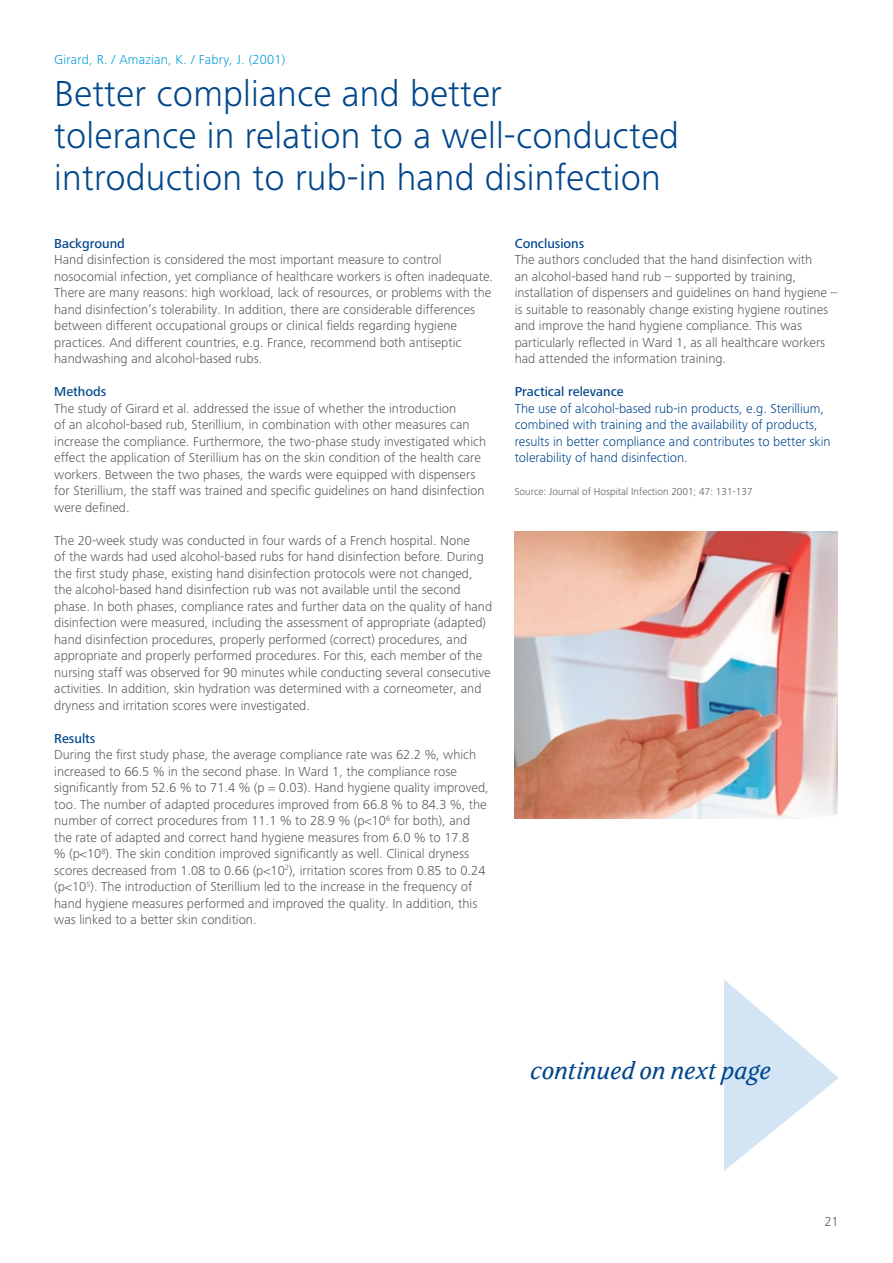
<style>
.page{position:relative;width:893px;height:1263px;background:#fff}
.page>*{position:absolute;margin:0;border:0;box-sizing:border-box;transform-origin:0 0}
.t1{font:300 37.5px/42px "Frutiger Next LTW1 G";letter-spacing:.005em;color:#00468b}
.t2{font:italic 27px "FS Sally";color:#00468b}
.t3{font:300 13.5px/16.5px "Frutiger Next LTW1 G";color:#58595b}
.t4{font:300 13.5px/16.5px "Frutiger Next LTW1 G";color:#00468b}
.t5{font:500 13.5px "Frutiger Next LTW1 G";color:#00468b}
.t6{font:300 13.5px "Frutiger Next LTW1 G";letter-spacing:.015em;color:#009cd8}
.t7{font:300 10.5px "Frutiger Next LTW1 G";color:#58595b}
</style>
<div class="page">
<img style="left:515px;top:531px;width:323px;height:288px">
<svg style="left:724px;top:979px;width:115px;height:192px"></svg>
<p class="t6" style="left:54px;top:52px;width:233px">Girard, R. / Amazian, K. / Fabry, J. (2001)</p>
<h1 class="t1" style="left:54px;top:72px;width:626px">Better compliance and better<br>tolerance in relation to a well-conducted introduction to rub-in hand disinfection</h1>
<p class="t5" style="left:54px;top:236px;width:72px">Background</p>
<p class="t3" style="left:54px;top:252px;width:440px">Hand disinfection is considered the most important measure to control nosocomial infection, yet compliance of healthcare workers is often inadequate.<br>There are many reasons: high workload, lack of resources, or problems with the hand disinfection’s tolerability. In addition, there are considerable differences between different occupational groups or clinical fields regarding hygiene practices. And different countries, e.g. France, recommend both antiseptic handwashing and alcohol-based rubs.</p>
<p class="t5" style="left:54px;top:384px;width:54px">Methods</p>
<p class="t3" style="left:54px;top:400px;width:433px">The study of Girard et al. addressed the issue of whether the introduction<br>of an alcohol-based rub, Sterillium, in combination with other measures can increase the compliance. Furthermore, the two-phase study investigated which effect the application of Sterillium has on the skin condition of the health care workers. Between the two phases, the wards were equipped with dispensers for Sterillium, the staff was trained and specific guidelines on hand disinfection were defined.</p>
<p class="t3" style="left:54px;top:532px;width:439px">The 20-week study was conducted in four wards of a French hospital. None<br>of the wards had used alcohol-based rubs for hand disinfection before. During the first study phase, existing hand disinfection protocols were not changed, the alcohol-based hand disinfection rub was not available until the second phase. In both phases, compliance rates and further data on the quality of hand disinfection were measured, including the assessment of appropriate (adapted) hand disinfection procedures, properly performed (correct) procedures, and appropriate and properly performed procedures. For this, each member of the nursing staff was observed for 90 minutes while conducting several consecutive activities. In addition, skin hydration was determined with a corneometer, and dryness and irritation scores were investigated.</p>
<p class="t5" style="left:54px;top:731px;width:43px">Results</p>
<p class="t3" style="left:54px;top:747px;width:436px">During the first study phase, the average compliance rate was 62.2 %, which increased to 66.5 % in the second phase. In Ward 1, the compliance rose significantly from 52.6 % to 71.4 % (p = 0.03). Hand hygiene quality improved, too. The number of adapted procedures improved from 66.8 % to 84.3 %, the number of correct procedures from 11.1 % to 28.9 % (p&lt;10<sup>6</sup> for both), and the rate of adapted and correct hand hygiene measures from 6.0 % to 17.8<br>% (p&lt;10<sup>8</sup>). The skin condition improved significantly as well. Clinical dryness scores decreased from 1.08 to 0.66 (p&lt;10<sup>2</sup>), irritation scores from 0.85 to 0.24 (p&lt;10<sup>5</sup>). The introduction of Sterillium led to the increase in the frequency of hand hygiene measures performed and improved the quality. In addition, this was linked to a better skin condition.</p>
<p class="t5" style="left:515px;top:236px;width:71px">Conclusions</p>
<p class="t3" style="left:515px;top:252px;width:324px">The authors concluded that the hand disinfection with<br>an alcohol-based hand rub – supported by training, installation of dispensers and guidelines on hand hygiene – is suitable to reasonably change existing hygiene routines and improve the hand hygiene compliance. This was particularly reflected in Ward 1, as all healthcare workers had attended the information training.</p>
<p class="t5" style="left:515px;top:384px;width:111px">Practical relevance</p>
<p class="t4" style="left:515px;top:400px;width:317px">The use of alcohol-based rub-in products, e.g. Sterillium, combined with training and the availability of products, results in better compliance and contributes to better skin tolerability of hand disinfection.</p>
<p class="t7" style="left:515px;top:486px;width:239px">Source: Journal of Hospital Infection 2001; 47: 131-137</p>
<h2 class="t2" style="left:530px;top:1053px;width:242px">continued on next page</h2>
<p class="t3" style="left:824px;top:1213px;width:16px">21</p>
</div>
